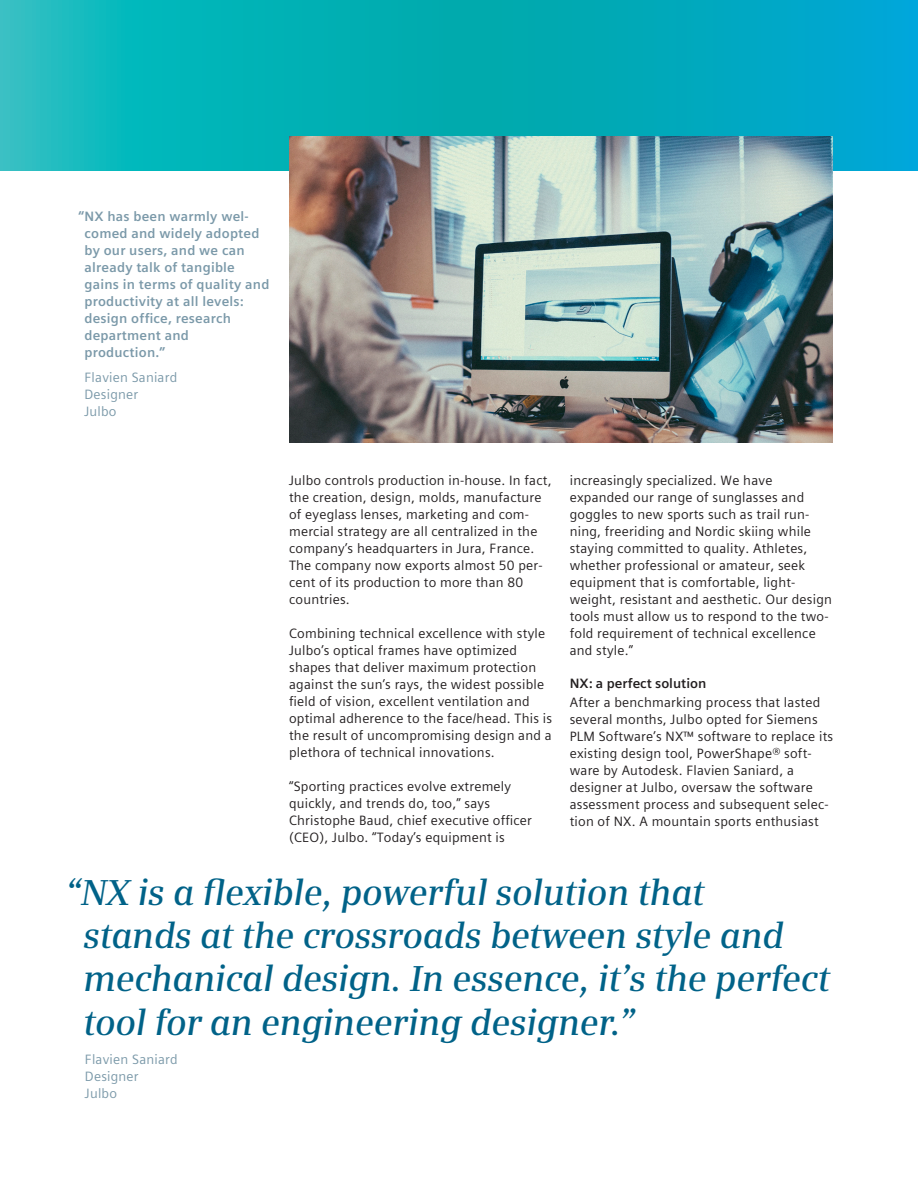
<style>
.page{position:relative;width:918px;height:1188px;background:#fff}
.page>*{position:absolute;margin:0;border:0;box-sizing:border-box;transform-origin:0 0}
.Large_quote_Serif{font:italic 600 36px/43.2px "Siemens Serif";letter-spacing:-.01em;color:#006288}
.Body_text{font:13.5px/17px "Siemens Sans Global";letter-spacing:.015em;color:#231f20}
.Quotes{font:700 13.5px/17px "Siemens Sans Global";letter-spacing:.015em;color:#7b99a9}
.Large_quote_credit{font:13.5px/17px "Siemens Sans Global";letter-spacing:.015em;color:#7b99a9}
.Quotes_credit{font:13.5px/17px "Siemens Sans Global";letter-spacing:.015em;color:#7b99a9}
.Body_subhead{font:700 13.5px "Siemens Sans Global";color:#231f20}
</style>
<div class="page">
<svg style="left:0;top:0;width:918px;height:170px;background:#06afbb"></svg>
<img style="left:289px;top:136px;width:544px;height:306px">
<p class="Quotes" style="left:85px;top:208px;width:186px;text-indent:-6px">“NX has been warmly wel&shy;comed and widely adopted by our users, and we can already talk of tangible gains in terms of quality and productivity at all levels: design office, research department and production.”</p>
<p class="Quotes_credit" style="left:85px;top:369px;width:94px">Flavien Saniard<br>Designer<br>Julbo</p>
<p class="Body_text" style="left:289px;top:472px;width:264px">Julbo controls production in-house. In fact, the creation, design, molds, manufacture of eyeglass lenses, marketing and com&shy;mercial strategy are all centralized in the company’s headquarters in Jura, France.<br>The company now exports almost 50 per&shy;cent of its production to more than 80 countries.</p>
<p class="Body_text" style="left:289px;top:625px;width:258px">Combining technical excellence with style</p>
<p class="Body_text" style="left:289px;top:642px;width:264px">Julbo’s optical frames have optimized shapes that deliver maximum protection against the sun’s rays, the widest possible field of vision, excellent ventilation and optimal adherence to the face/head. This is the result of uncompromising design and a plethora of technical innovations.</p>
<p class="Body_text" style="left:289px;top:778px;width:244px">“Sporting practices evolve extremely quickly, and trends do, too,” says Christophe Baud, chief executive officer (CEO), Julbo. “Today’s equipment is</p>
<p class="Body_text" style="left:570px;top:472px;width:264px">increasingly specialized. We have expanded our range of sunglasses and goggles to new sports such as trail run&shy;ning, freeriding and Nordic skiing while staying committed to quality. Athletes, whether professional or amateur, seek equipment that is comfortable, light&shy;weight, resistant and aesthetic. Our design tools must allow us to respond to the two&shy;fold requirement of technical excellence and style.”</p>
<p class="Body_subhead" style="left:570px;top:673px;width:138px">NX: a perfect solution</p>
<p class="Body_text" style="left:570px;top:694px;width:265px">After a benchmarking process that lasted several months, Julbo opted for Siemens PLM Software’s NX™ software to replace its existing design tool, PowerShape® soft&shy;ware by Autodesk. Flavien Saniard, a designer at Julbo, oversaw the software assessment process and subsequent selec&shy;tion of NX. A mountain sports enthusiast</p>
<p class="Large_quote_Serif" style="left:83px;top:871px;width:748px;text-indent:-18px">“NX is a flexible, powerful solution that<br>stands at the crossroads between style and mechanical design. In essence, it’s the perfect tool for an engineering designer.”</p>
<p class="Large_quote_credit" style="left:85px;top:1051px;width:94px">Flavien Saniard<br>Designer<br>Julbo</p>
</div>
